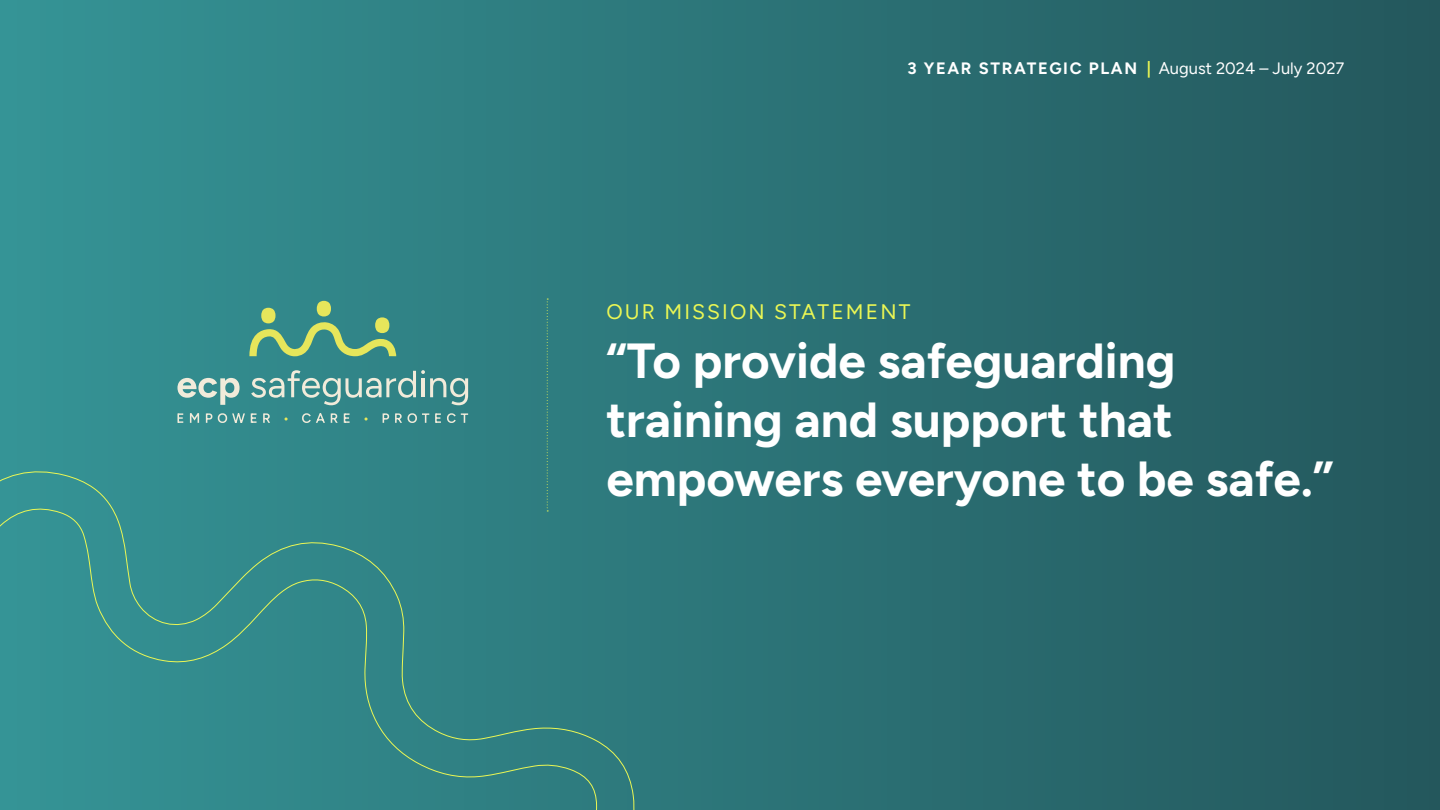
<style>
.page{position:relative;width:1440px;height:810px;background:#fff}
.page>*{position:absolute;margin:0;border:0;box-sizing:border-box;transform-origin:0 0}
.t1{font:700 49.35px/59.2px "Figtree";color:#fff}
.t2{font:21.08px "Figtree";letter-spacing:.1em;color:#ebf754}
.t3{font:16.5px "Figtree";color:#fff}
.s1{font-weight:700}
.s2{font-weight:700;color:#ebf754}
</style>
<div class="page">
<div style="left:0;top:0;width:1440px;height:810px;background:linear-gradient(to right,#359496,#24575c)"></div>
<svg style="left:0;top:467px;width:636px;height:343px;background:#328788"></svg>
<svg style="left:177px;top:378px;width:63px;height:27px;background:#84b4ae"></svg>
<svg style="left:251px;top:370px;width:217px;height:35px;background:#5e9d9b"></svg>
<svg style="left:177px;top:413px;width:6px;height:10px"></svg>
<svg style="left:190px;top:413px;width:9px;height:10px"></svg>
<svg style="left:206px;top:413px;width:6px;height:10px"></svg>
<svg style="left:218px;top:413px;width:27px;height:10px"></svg>
<svg style="left:251px;top:413px;width:6px;height:10px"></svg>
<svg style="left:263px;top:413px;width:7px;height:10px"></svg>
<svg style="left:302px;top:413px;width:23px;height:10px"></svg>
<svg style="left:331px;top:413px;width:7px;height:10px"></svg>
<svg style="left:344px;top:413px;width:6px;height:10px"></svg>
<svg style="left:364px;top:418px;width:4px;height:3px"></svg>
<svg style="left:383px;top:413px;width:6px;height:10px"></svg>
<svg style="left:395px;top:413px;width:7px;height:10px"></svg>
<svg style="left:408px;top:413px;width:21px;height:10px"></svg>
<svg style="left:435px;top:413px;width:6px;height:10px"></svg>
<svg style="left:447px;top:413px;width:21px;height:10px"></svg>
<svg style="left:249px;top:301px;width:147px;height:55px;background:#5d9e7d"></svg>
<svg style="left:547px;top:299px;width:1px;height:212px"></svg>
<p class="t3" style="left:907px;top:59px;width:439px"><span class="s1">3 YEAR STRATEGIC PLAN</span> <span class="s2">|</span> August 2024 – July 2027</p>
<p class="t2" style="left:606px;top:299px;width:305px">OUR MISSION STATEMENT</p>
<p class="t1" style="left:606px;top:330px;width:729px">“To provide safeguarding training and support that empowers everyone to be safe.”</p>
</div>
